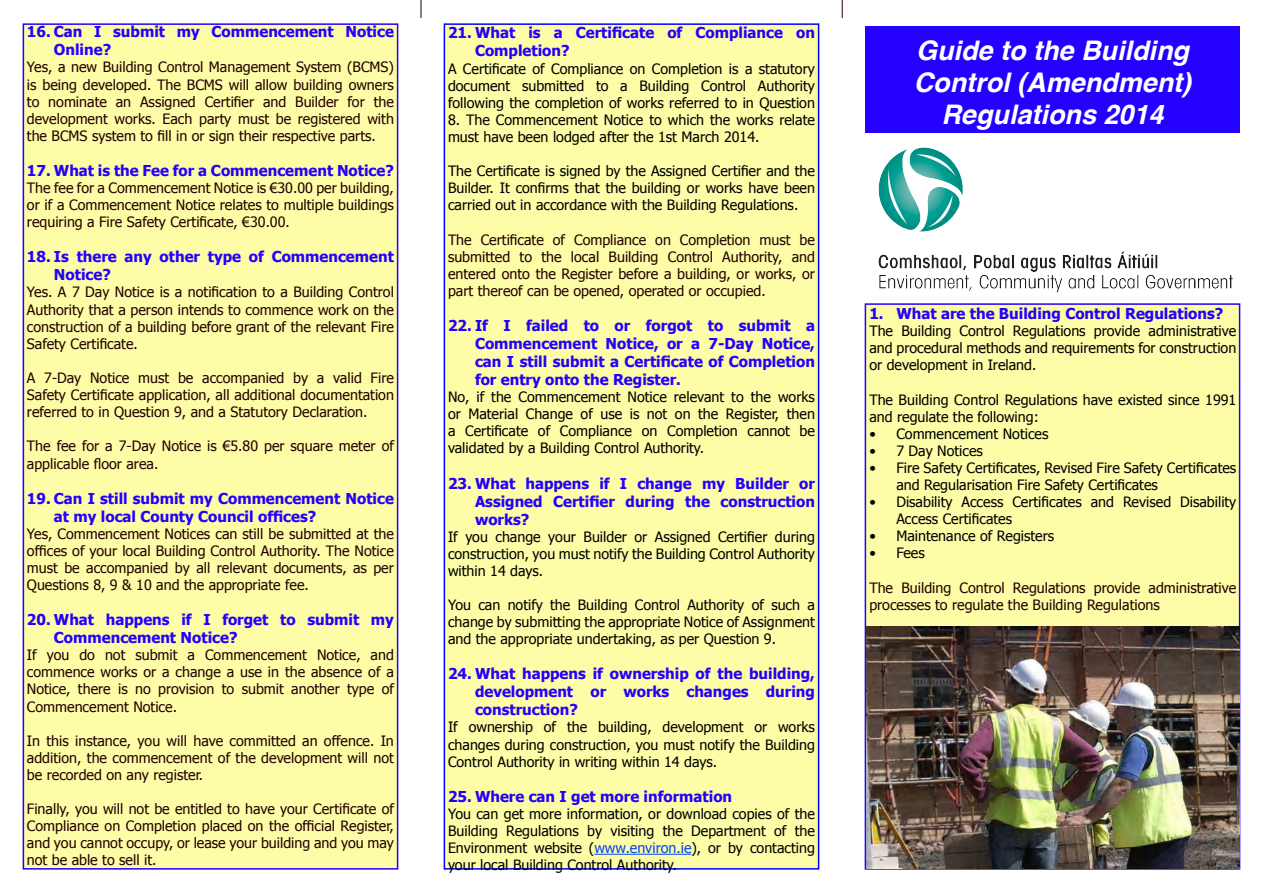
<style>
.page{position:relative;width:1263px;height:893px;background:#fff}
.page>*{position:absolute;margin:0;border:0;box-sizing:border-box;transform-origin:0 0}
.t1{font:italic 700 27px/32.4px "Helvetica";color:#fff;text-align:center}
.t2{font:700 15px/18px "Tahoma";color:#2300ff}
.t3{font:14.25px/17.1px "Tahoma";color:#230000;text-align:justify}
.t4{font:14.25px/17.1px "Tahoma";color:#000;text-align:justify}
.s1{color:#0046ff}
</style>
<div class="page">
<div style="left:23px;top:23px;width:375px;height:847px;background:#fdfca7;border:2px solid #2300ff"></div>
<div style="left:444px;top:23px;width:375px;height:847px;background:#fdfca7;border:2px solid #00f"></div>
<div style="left:865px;top:303px;width:375px;height:567px;background:#fdfca7;border:2px solid #2300ff"></div>
<div style="left:865px;top:26px;width:374px;height:107px;background:#2300ff"></div>
<svg style="left:421px;top:0;width:1px;height:18px"></svg>
<svg style="left:842px;top:0;width:1px;height:18px"></svg>
<hr style="left:594px;top:854px;width:97px;height:1px;background:#0046ff">
<img style="left:866px;top:626px;width:373px;height:242px">
<img style="left:878px;top:147px;width:354px;height:145px">
<p class="t2" style="left:54px;top:22px;width:341px;text-indent:-27px">16. Can I submit my Commencement Notice<br>Online?</p>
<p class="t3" style="left:27px;top:58px;width:368px">Yes, a new Building Control Management System (BCMS) is being developed. The BCMS will allow building owners to nominate an Assigned Certifier and Builder for the development works. Each party must be registered with the BCMS system to fill in or sign their respective parts.</p>
<p class="t2" style="left:27px;top:161px;width:368px">17. What is the Fee for a Commencement Notice?</p>
<p class="t3" style="left:27px;top:179px;width:368px">The fee for a Commencement Notice is €30.00 per building, or if a Commencement Notice relates to multiple buildings requiring a Fire Safety Certificate, €30.00.</p>
<p class="t2" style="left:54px;top:247px;width:341px;text-indent:-27px">18. Is there any other type of Commencement<br>Notice?</p>
<p class="t3" style="left:27px;top:283px;width:368px">Yes. A 7 Day Notice is a notification to a Building Control Authority that a person intends to commence work on the construction of a building before grant of the relevant Fire Safety Certificate.</p>
<p class="t3" style="left:27px;top:369px;width:368px">A 7-Day Notice must be accompanied by a valid Fire Safety Certificate application, all additional documentation referred to in Question 9, and a Statutory Declaration.</p>
<p class="t3" style="left:27px;top:437px;width:368px">The fee for a 7-Day Notice is €5.80 per square meter of applicable floor area.</p>
<p class="t2" style="left:54px;top:488px;width:341px;text-indent:-27px">19. Can I still submit my Commencement Notice at my local County Council offices?</p>
<p class="t3" style="left:27px;top:524px;width:368px">Yes, Commencement Notices can still be submitted at the offices of your local Building Control Authority. The Notice must be accompanied by all relevant documents, as per Questions 8, 9 &amp; 10 and the appropriate fee.</p>
<p class="t2" style="left:54px;top:610px;width:341px;text-indent:-27px">20. What happens if I forget to submit my<br>Commencement Notice?</p>
<p class="t3" style="left:27px;top:646px;width:368px">If you do not submit a Commencement Notice, and commence works or a change a use in the absence of a Notice, there is no provision to submit another type of Commencement Notice.</p>
<p class="t3" style="left:27px;top:731px;width:368px">In this instance, you will have committed an offence. In addition, the commencement of the development will not be recorded on any register.</p>
<p class="t3" style="left:27px;top:800px;width:368px">Finally, you will not be entitled to have your Certificate of Compliance on Completion placed on the official Register, and you cannot occupy, or lease your building and you may not be able to sell it.</p>
<p class="t2" style="left:475px;top:23px;width:341px;text-indent:-27px">21. What is a Certificate of Compliance on<br>Completion?</p>
<p class="t4" style="left:448px;top:59px;width:368px">A Certificate of Compliance on Completion is a statutory document submitted to a Building Control Authority following the completion of works referred to in Question</p>
<p class="t4" style="left:448px;top:110px;width:368px">8. The Commencement Notice to which the works relate must have been lodged after the 1st March 2014.</p>
<p class="t4" style="left:448px;top:162px;width:368px">The Certificate is signed by the Assigned Certifier and the Builder. It confirms that the building or works have been carried out in accordance with the Building Regulations.</p>
<p class="t3" style="left:448px;top:230px;width:368px">The Certificate of Compliance on Completion must be submitted to the local Building Control Authority, and entered onto the Register before a building, or works, or part thereof can be opened, operated or occupied.</p>
<p class="t2" style="left:475px;top:316px;width:341px;text-align:justify;text-indent:-27px">22. If I failed to or forgot to submit a Commencement Notice, or a 7-Day Notice, can I still submit a Certificate of Completion for entry onto the Register.</p>
<p class="t4" style="left:448px;top:388px;width:368px">No, if the Commencement Notice relevant to the works or Material Change of use is not on the Register, then a Certificate of Compliance on Completion cannot be validated by a Building Control Authority.</p>
<p class="t2" style="left:475px;top:473px;width:341px;text-align:justify;text-indent:-27px">23. What happens if I change my Builder or Assigned Certifier during the construction works?</p>
<p class="t4" style="left:448px;top:527px;width:368px">If you change your Builder or Assigned Certifier during construction, you must notify the Building Control Authority within 14 days.</p>
<p class="t4" style="left:448px;top:596px;width:368px">You can notify the Building Control Authority of such a change by submitting the appropriate Notice of Assignment and the appropriate undertaking, as per Question 9.</p>
<p class="t2" style="left:475px;top:664px;width:341px;text-align:justify;text-indent:-27px">24. What happens if ownership of the building, development or works changes during construction?</p>
<p class="t4" style="left:448px;top:718px;width:368px">If ownership of the building, development or works changes during construction, you must notify the Building Control Authority in writing within 14 days.</p>
<p class="t2" style="left:448px;top:786px;width:286px">25. Where can I get more information</p>
<p class="t4" style="left:448px;top:804px;width:368px">You can get more information, or download copies of the Building Regulations by visiting the Department of the Environment website (<span class="s1">www.environ.ie</span>), or by contacting your local Building Control Authority.</p>
<p class="t1" style="left:914px;top:34px;width:279px">Guide to the Building<br>Control (Amendment)<br>Regulations 2014</p>
<p class="t2" style="left:869px;top:304px;width:355px">1. What are the Building Control Regulations?</p>
<p class="t4" style="left:869px;top:322px;width:368px">The Building Control Regulations provide administrative and procedural methods and requirements for construction or development in Ireland.</p>
<p class="t4" style="left:869px;top:390px;width:368px">The Building Control Regulations have existed since 1991 and regulate the following:</p>
<p class="t4" style="left:869px;top:424px;width:181px">• Commencement Notices</p>
<p class="t4" style="left:869px;top:441px;width:115px">• 7 Day Notices</p>
<p class="t4" style="left:896px;top:459px;width:341px;text-indent:-27px">• Fire Safety Certificates, Revised Fire Safety Certificates and Regularisation Fire Safety Certificates</p>
<p class="t4" style="left:896px;top:493px;width:341px;text-indent:-27px">• Disability Access Certificates and Revised Disability<br>Access Certificates</p>
<p class="t4" style="left:869px;top:527px;width:186px">• Maintenance of Registers</p>
<p class="t4" style="left:869px;top:544px;width:57px">• Fees</p>
<p class="t3" style="left:869px;top:578px;width:368px">The Building Control Regulations provide administrative processes to regulate the Building Regulations</p>
</div>
